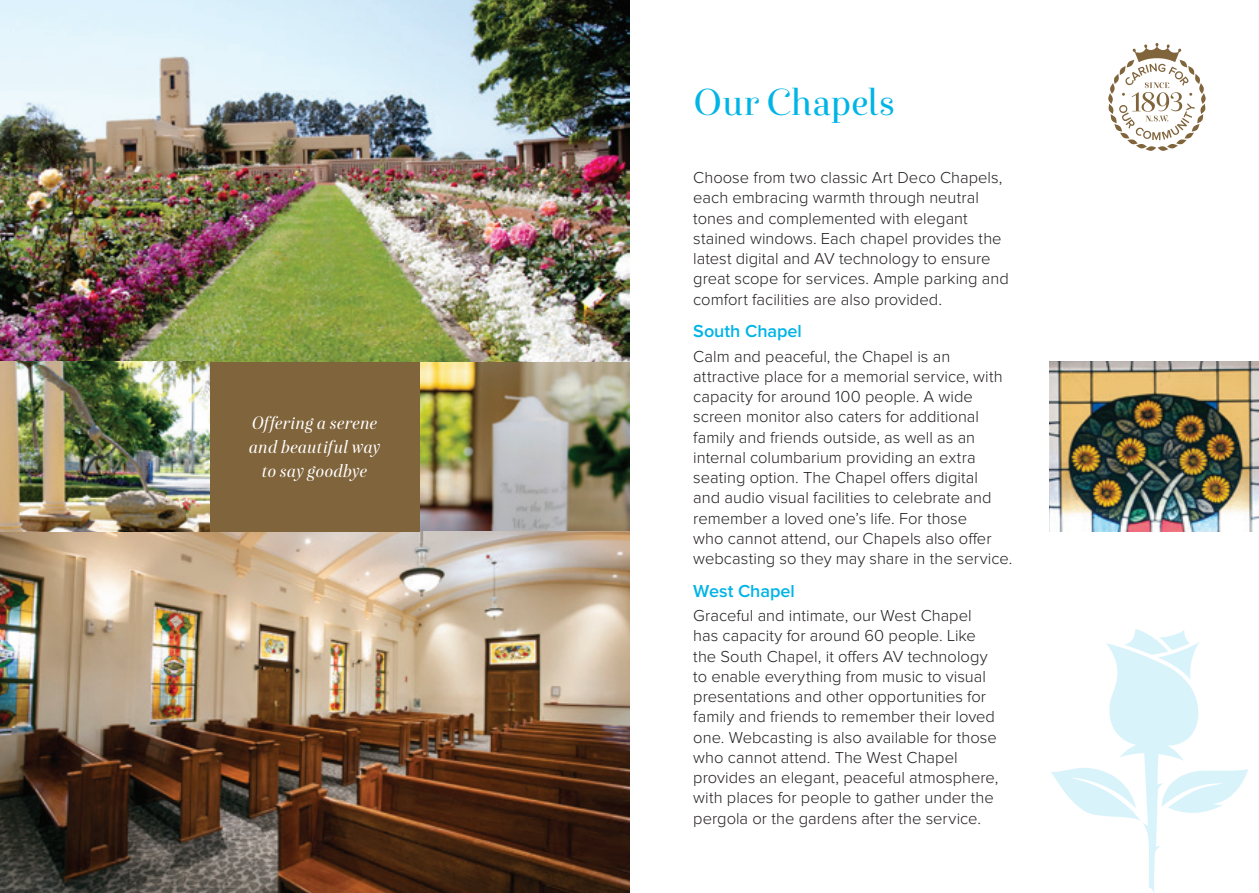
<style>
.page{position:relative;width:1259px;height:893px;background:#fff}
.page>*{position:absolute;margin:0;border:0;box-sizing:border-box;transform-origin:0 0}
.t1{font:37.5px "Exquise FY";letter-spacing:-.01em;color:#00b4e6}
.t2{font:italic 18px/24px "Exquise FY";letter-spacing:.015em;color:#fff;text-align:center}
.t3{font:600 18px "Proxima Nova";color:#00b4e6}
.t4{font:300 16.5px/20.2px "Proxima Nova";color:#231f20}
</style>
<div class="page">
<img style="left:1049px;top:361px;width:210px;height:170px">
<img style="left:420px;top:361px;width:209px;height:170px">
<img style="left:0;top:531px;width:629px;height:362px">
<svg style="left:1108px;top:43px;width:98px;height:108px"></svg>
<svg style="left:1051px;top:629px;width:197px;height:263px"></svg>
<div style="left:210px;top:361px;width:210px;height:170px;background:#80643b"></div>
<img style="left:0;top:0;width:629px;height:361px">
<img style="left:0;top:361px;width:210px;height:170px">
<p class="t2" style="left:249px;top:411px;width:133px">Offering a serene and beautiful way to say goodbye</p>
<h1 class="t1" style="left:693px;top:79px;width:203px">Our Chapels</h1>
<p class="t4" style="left:693px;top:168px;width:317px">Choose from two classic Art Deco Chapels, each embracing warmth through neutral tones and complemented with elegant stained windows. Each chapel provides the latest digital and AV technology to ensure great scope for services. Ample parking and comfort facilities are also provided.</p>
<p class="t3" style="left:693px;top:323px;width:110px">South Chapel</p>
<p class="t4" style="left:693px;top:347px;width:320px">Calm and peaceful, the Chapel is an attractive place for a memorial service, with capacity for around 100 people. A wide screen monitor also caters for additional family and friends outside, as well as an internal columbarium providing an extra seating option. The Chapel offers digital<br>and audio visual facilities to celebrate and remember a loved one’s life. For those<br>who cannot attend, our Chapels also offer webcasting so they may share in the service.</p>
<p class="t3" style="left:693px;top:582px;width:103px">West Chapel</p>
<p class="t4" style="left:693px;top:606px;width:306px">Graceful and intimate, our West Chapel has capacity for around 60 people. Like the South Chapel, it offers AV technology to enable everything from music to visual presentations and other opportunities for family and friends to remember their loved one. Webcasting is also available for those who cannot attend. The West Chapel provides an elegant, peaceful atmosphere, with places for people to gather under the pergola or the gardens after the service.</p>
</div>
